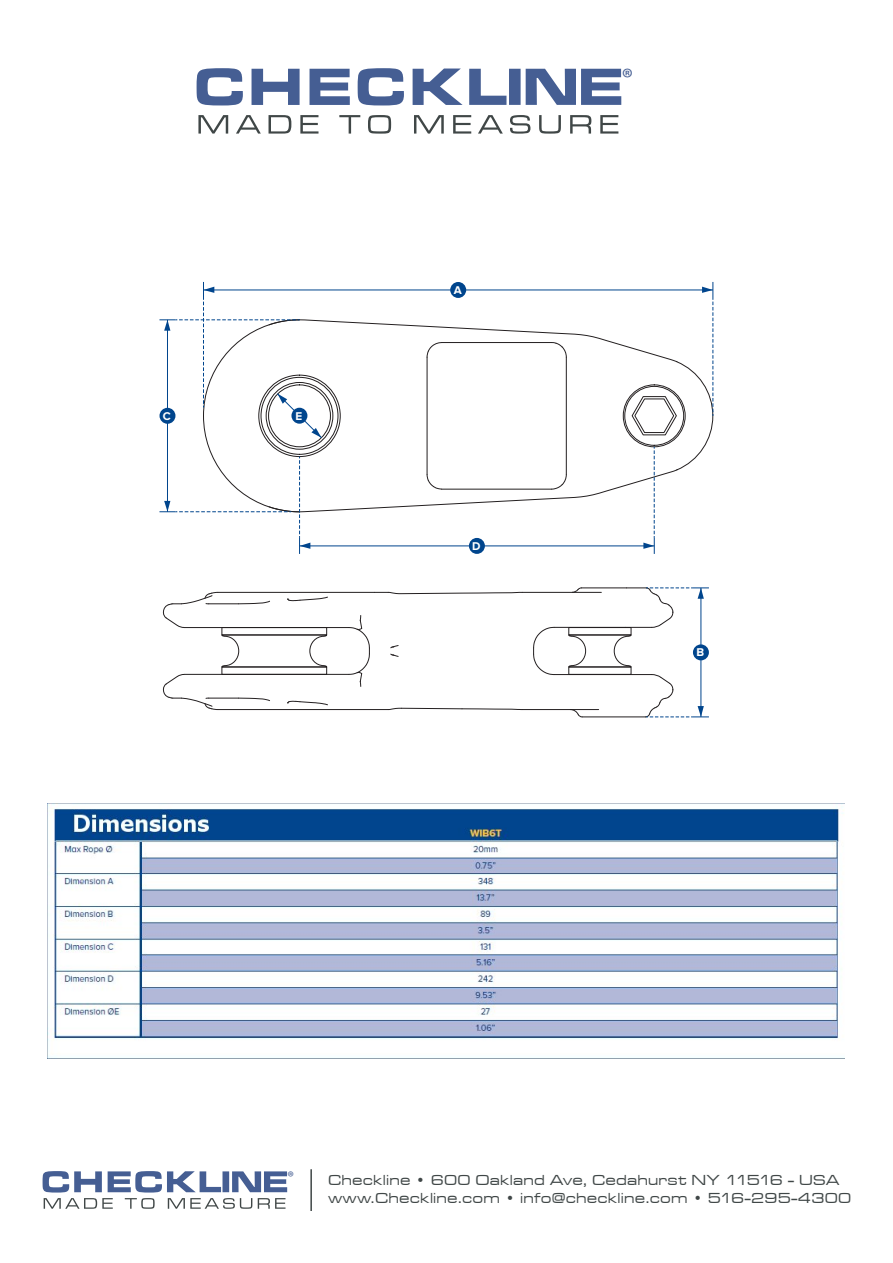
<style>
.page{position:relative;width:893px;height:1263px;background:#fff}
.page>*{position:absolute;margin:0;border:0;box-sizing:border-box;transform-origin:0 0}
.t1{font:27px "Myriad Pro";color:#455e93}
.t2{font:15.6px "Myriad Pro";color:#455e93}
.t3{font:15px/18px "Microgramma DEE Medi Exte";letter-spacing:.055em;color:#404747}
.t4{font:700 11.7px "Proxima Nova A";color:#fff}
</style>
<div class="page">
<hr style="left:310px;top:1169px;width:2px;height:42px;background:#404747">
<svg style="left:43px;top:1171px;width:59px;height:21px"></svg>
<svg style="left:44px;top:1198px;width:242px;height:11px"></svg>
<svg style="left:108px;top:1171px;width:179px;height:21px"></svg>
<svg style="left:388px;top:707px;width:134px;height:3px"></svg>
<hr style="left:522px;top:709px;width:77px;height:1px;background:#231f20">
<hr style="left:218px;top:709px;width:170px;height:1px;background:#231f20">
<hr style="left:522px;top:592px;width:79px;height:1px;background:#231f20">
<hr style="left:581px;top:587px;width:46px;height:1px;background:#231f20">
<hr style="left:184px;top:627px;width:51px;height:1px;background:#231f20">
<hr style="left:235px;top:627px;width:114px;height:1px;background:#231f20">
<hr style="left:554px;top:627px;width:71px;height:1px;background:#231f20">
<hr style="left:218px;top:592px;width:156px;height:1px;background:#231f20">
<hr style="left:184px;top:674px;width:165px;height:1px;background:#231f20">
<hr style="left:554px;top:674px;width:71px;height:1px;background:#231f20">
<svg style="left:533px;top:627px;width:22px;height:48px"></svg>
<svg style="left:390px;top:645px;width:9px;height:12px"></svg>
<svg style="left:348px;top:615px;width:22px;height:72px"></svg>
<hr style="left:582px;top:716px;width:63px;height:1px;background:#231f20">
<svg style="left:287px;top:596px;width:41px;height:5px"></svg>
<svg style="left:238px;top:600px;width:32px;height:5px"></svg>
<hr style="left:209px;top:603px;width:30px;height:1px;background:#231f20">
<svg style="left:163px;top:592px;width:56px;height:36px"></svg>
<svg style="left:287px;top:700px;width:41px;height:6px"></svg>
<svg style="left:238px;top:697px;width:32px;height:5px"></svg>
<hr style="left:209px;top:698px;width:30px;height:1px;background:#231f20">
<svg style="left:163px;top:674px;width:56px;height:36px"></svg>
<svg style="left:570px;top:709px;width:13px;height:9px"></svg>
<svg style="left:571px;top:587px;width:11px;height:6px"></svg>
<svg style="left:374px;top:591px;width:149px;height:3px"></svg>
<hr style="left:700px;top:588px;width:1px;height:129px;background:#00458d">
<svg style="left:625px;top:587px;width:84px;height:41px"></svg>
<svg style="left:625px;top:674px;width:84px;height:44px"></svg>
<div style="left:693px;top:644px;width:16px;height:16px;background:#00458d;border-radius:50%"></div>
<svg style="left:323px;top:319px;width:391px;height:193px"></svg>
<hr style="left:203px;top:290px;width:510px;height:1px;background:#00458d">
<svg style="left:702px;top:282px;width:11px;height:134px"></svg>
<div style="left:450px;top:282px;width:16px;height:16px;background:#00458d;border-radius:50%"></div>
<hr style="left:300px;top:545px;width:354px;height:1px;background:#00458d">
<svg style="left:643px;top:447px;width:12px;height:107px"></svg>
<div style="left:469px;top:538px;width:16px;height:16px;background:#00458d;border-radius:50%"></div>
<svg style="left:159px;top:282px;width:164px;height:272px"></svg>
<div style="left:291px;top:408px;width:16px;height:16px;background:#00458d;border-radius:50%"></div>
<svg style="left:631px;top:396px;width:46px;height:40px"></svg>
<div style="left:568px;top:627px;width:63px;height:8px;border:1px solid #231f20"></div>
<div style="left:568px;top:667px;width:63px;height:8px;border:1px solid #231f20"></div>
<svg style="left:568px;top:634px;width:64px;height:34px"></svg>
<div style="left:222px;top:627px;width:105px;height:8px;border:1px solid #231f20"></div>
<div style="left:222px;top:667px;width:105px;height:8px;border:1px solid #231f20"></div>
<svg style="left:221px;top:634px;width:106px;height:34px"></svg>
<img style="left:48px;top:804px;width:796px;height:254px">
<svg style="left:197px;top:68px;width:46px;height:37px"></svg>
<svg style="left:252px;top:69px;width:48px;height:36px"></svg>
<svg style="left:310px;top:69px;width:40px;height:36px"></svg>
<svg style="left:358px;top:68px;width:46px;height:37px"></svg>
<svg style="left:413px;top:69px;width:50px;height:36px"></svg>
<svg style="left:198px;top:115px;width:420px;height:19px"></svg>
<svg style="left:469px;top:69px;width:152px;height:36px"></svg>
<p class="t4" style="left:163px;top:409px;width:10px">C</p>
<p class="t4" style="left:295px;top:409px;width:8px">E</p>
<p class="t4" style="left:454px;top:283px;width:9px">A</p>
<p class="t4" style="left:472px;top:539px;width:10px">D</p>
<h1 class="t1" style="left:622px;top:61px;width:13px">®</h1>
<p class="t4" style="left:696px;top:646px;width:9px">B</p>
<p class="t2" style="left:287px;top:1167px;width:8px">®</p>
<p class="t3" style="left:328px;top:1170px;width:524px">Checkline • 600 Oakland Ave, Cedahurst NY 11516 - USA www.Checkline.com • info@checkline.com • 516-295-4300</p>
</div>
